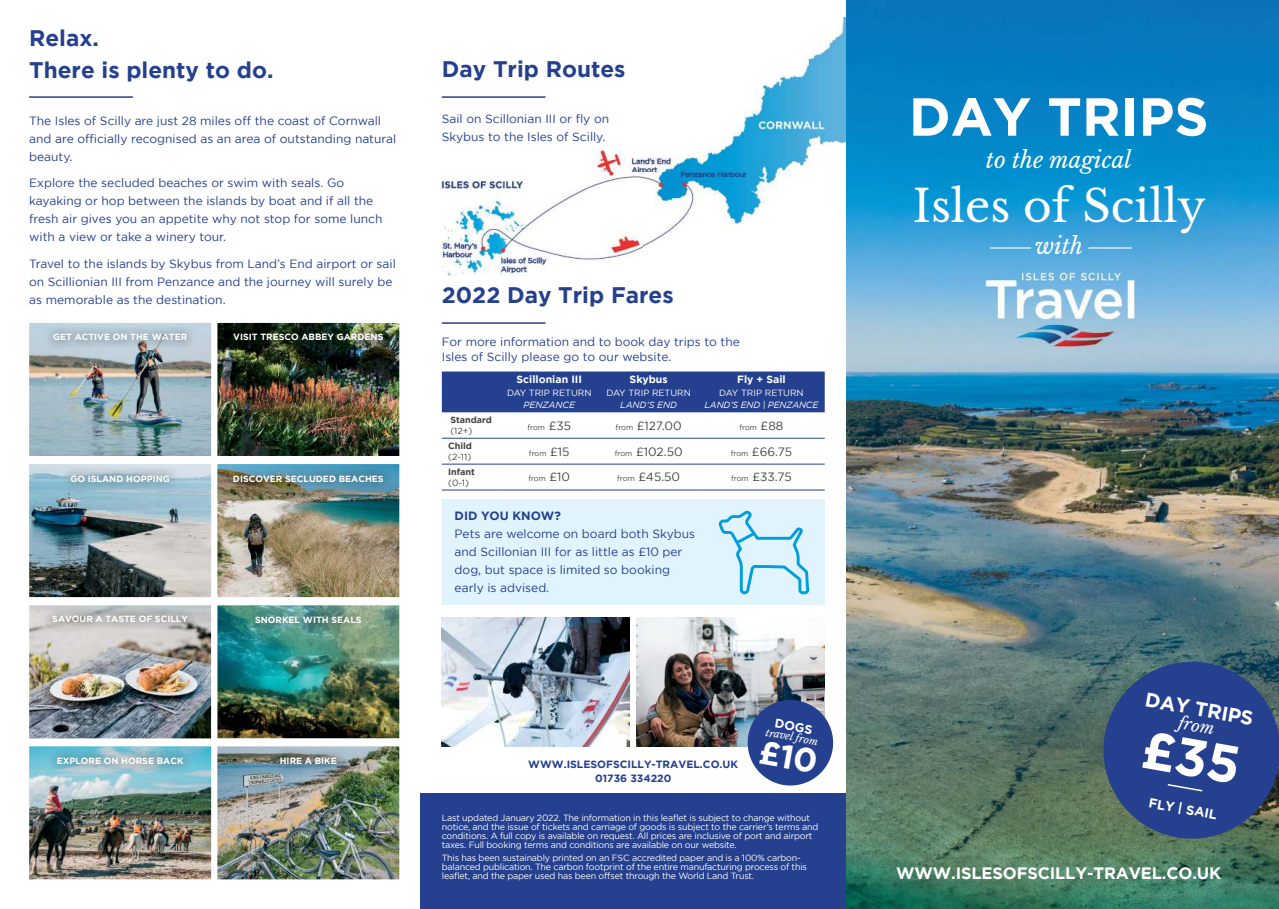
<style>
.page{position:relative;width:1279px;height:909px;background:#fff}
.page>*{position:absolute;margin:0;border:0;box-sizing:border-box;transform-origin:0 0}
.t1{font:700 53.4px "Gotham";color:#fff}
.t2{font:43.95px "Libre Baskerville";color:#fff}
.t3{font:700 22.5px/32.2px "Gotham";color:#24408e}
.t4{font:italic 22.5px "Libre Baskerville";color:#fff}
.t5{font:700 19.8px "Gotham";color:#fff}
.t6{font:700 16.5px "Gotham";letter-spacing:-.01em;color:#fff}
.t7{font:italic 16.5px "Libre Baskerville";color:#fff}
.t8{font:700 13.2px "Gotham";color:#fff}
.t9{font:700 12.45px "Gotham";color:#fff}
.t10{font:12px/18px "Gotham";color:#24408e}
.t11{font:12px "Gotham";color:#40463e}
.t12{font:700 12px "Gotham";color:#24408e}
.t13{font:700 10.5px/13.5px "Gotham";color:#24408e;text-align:center}
.t14{font:700 10.5px "Gotham";color:#fff}
.t15{font:italic 10.35px "Libre Baskerville";color:#fff}
.t16{font:9px/9px "Gotham";letter-spacing:-.02em;color:#fff}
.t17{font:700 9px "Gotham";color:#fff}
.t18{font:9px "Gotham";color:#fff}
.t19{font:italic 9px "Gotham";letter-spacing:-.005em;color:#fff}
.t20{font:700 9px "Gotham";color:#40463e}
.t21{font:9px "Gotham";color:#40463e}
.t22{font:7.5px "Gotham";color:#40463e}
.s1{font-size:12px}
.s2{font-size:7.5px}
</style>
<div class="page">
<img style="left:442px;top:18px;width:404px;height:257px">
<div style="left:420px;top:792px;width:426px;height:116px;background:#24408e"></div>
<div style="left:442px;top:371px;width:382px;height:41px;background:#24408e"></div>
<hr style="left:442px;top:438px;width:57px;height:1px;background:#24408e">
<hr style="left:499px;top:438px;width:100px;height:1px;background:#24408e">
<hr style="left:599px;top:438px;width:99px;height:1px;background:#24408e">
<hr style="left:698px;top:438px;width:126px;height:1px;background:#24408e">
<hr style="left:442px;top:463px;width:57px;height:1px;background:#24408e">
<hr style="left:499px;top:463px;width:100px;height:1px;background:#24408e">
<hr style="left:599px;top:463px;width:99px;height:1px;background:#24408e">
<hr style="left:698px;top:463px;width:126px;height:1px;background:#24408e">
<hr style="left:442px;top:489px;width:57px;height:1px;background:#24408e">
<hr style="left:499px;top:489px;width:100px;height:1px;background:#24408e">
<hr style="left:599px;top:489px;width:99px;height:1px;background:#24408e">
<hr style="left:698px;top:489px;width:126px;height:1px;background:#24408e">
<img style="left:217px;top:605px;width:182px;height:133px">
<img style="left:217px;top:323px;width:182px;height:133px">
<img style="left:846px;top:0;width:432px;height:908px">
<hr style="left:1088px;top:247px;width:43px;height:1px;background:#fff">
<img style="left:985px;top:273px;width:148px;height:73px">
<hr style="left:442px;top:96px;width:103px;height:2px;background:#24408e">
<hr style="left:442px;top:322px;width:103px;height:2px;background:#24408e">
<hr style="left:29px;top:96px;width:104px;height:2px;background:#24408e">
<img style="left:29px;top:323px;width:182px;height:133px">
<img style="left:217px;top:464px;width:182px;height:133px">
<img style="left:29px;top:605px;width:182px;height:133px">
<img style="left:217px;top:746px;width:182px;height:133px">
<img style="left:45px;top:324px;width:151px;height:25px">
<img style="left:225px;top:465px;width:167px;height:26px">
<img style="left:44px;top:606px;width:152px;height:25px">
<img style="left:271px;top:747px;width:74px;height:25px">
<img style="left:225px;top:324px;width:167px;height:25px">
<img style="left:29px;top:464px;width:182px;height:133px">
<img style="left:62px;top:465px;width:116px;height:26px">
<img style="left:246px;top:606px;width:124px;height:25px">
<img style="left:29px;top:746px;width:182px;height:133px">
<img style="left:48px;top:747px;width:144px;height:25px">
<hr style="left:989px;top:247px;width:42px;height:1px;background:#fff">
<img style="left:636px;top:617px;width:188px;height:129px">
<img style="left:442px;top:617px;width:188px;height:129px">
<div style="left:442px;top:499px;width:382px;height:105px;background:#e1f3fd"></div>
<svg style="left:718px;top:510px;width:92px;height:85px"></svg>
<svg style="left:1096px;top:654px;width:182px;height:191px;background:#314d80"></svg>
<svg style="left:744px;top:696px;width:90px;height:90px;background:#5369a2"></svg>
<h3 class="t3" style="left:29px;top:22px;width:246px">Relax.<br>There is plenty to do.</h3>
<p class="t10" style="left:29px;top:111px;width:368px">The Isles of Scilly are just 28 miles off the coast of Cornwall and are officially recognised as an area of outstanding natural beauty.</p>
<p class="t10" style="left:29px;top:175px;width:355px">Explore the secluded beaches or swim with seals. Go kayaking or hop between the islands by boat and if all the fresh air gives you an appetite why not stop for some lunch with a view or take a winery tour.</p>
<p class="t10" style="left:29px;top:254px;width:368px">Travel to the islands by Skybus from Land’s End airport or sail on Scillionian III from Penzance and the journey will surely be as memorable as the destination.</p>
<p class="t17" style="left:53px;top:333px;width:136px">GET ACTIVE ON THE WATER</p>
<p class="t17" style="left:233px;top:333px;width:152px">VISIT TRESCO ABBEY GARDENS</p>
<p class="t17" style="left:70px;top:474px;width:101px">GO ISLAND HOPPING</p>
<p class="t17" style="left:233px;top:474px;width:152px">DISCOVER SECLUDED BEACHES</p>
<p class="t17" style="left:52px;top:614px;width:137px">SAVOUR A TASTE OF SCILLY</p>
<p class="t17" style="left:255px;top:615px;width:108px">SNORKEL WITH SEALS</p>
<p class="t17" style="left:57px;top:756px;width:128px">EXPLORE ON HORSE BACK</p>
<p class="t17" style="left:280px;top:756px;width:59px">HIRE A BIKE</p>
<h3 class="t3" style="left:442px;top:53px;width:185px">Day Trip Routes</h3>
<p class="t10" style="left:442px;top:110px;width:169px">Sail on Scillonian III or fly on<br>Skybus to the Isles of Scilly.</p>
<h3 class="t3" style="left:442px;top:279px;width:233px">2022 Day Trip Fares</h3>
<p class="t10" style="left:442px;top:335px;width:299px;line-height:15px">For more information and to book day trips to the<br>Isles of Scilly please go to our website.</p>
<p class="t14" style="left:516px;top:375px;width:67px">Scillonian III</p>
<p class="t18" style="left:507px;top:389px;width:86px">DAY TRIP RETURN</p>
<p class="t19" style="left:523px;top:401px;width:53px">PENZANCE</p>
<p class="t14" style="left:629px;top:375px;width:40px">Skybus</p>
<p class="t18" style="left:606px;top:389px;width:86px">DAY TRIP RETURN</p>
<p class="t19" style="left:620px;top:401px;width:58px">LAND’S END</p>
<p class="t14" style="left:737px;top:375px;width:50px">Fly + Sail</p>
<p class="t18" style="left:719px;top:389px;width:86px">DAY TRIP RETURN</p>
<p class="t19" style="left:704px;top:401px;width:115px">LAND’S END | PENZANCE</p>
<p class="t20" style="left:450px;top:416px;width:43px">Standard</p>
<p class="t21" style="left:450px;top:427px;width:24px">(12+)</p>
<p class="t22" style="left:527px;top:424px;width:45px">from <span class="s1">£35</span></p>
<p class="t11" style="left:615px;top:420px;width:68px"><span class="s2">from</span> £127.00</p>
<p class="t22" style="left:739px;top:424px;width:46px">from <span class="s1">£88</span></p>
<p class="t20" style="left:448px;top:441px;width:25px">Child</p>
<p class="t21" style="left:448px;top:453px;width:25px">(2-11)</p>
<p class="t22" style="left:529px;top:450px;width:42px">from <span class="s1">£15</span></p>
<p class="t11" style="left:615px;top:446px;width:69px"><span class="s2">from</span> £102.50</p>
<p class="t11" style="left:730px;top:446px;width:63px"><span class="s2">from</span> £66.75</p>
<p class="t20" style="left:448px;top:467px;width:28px">Infant</p>
<p class="t21" style="left:448px;top:479px;width:22px">(0-1)</p>
<p class="t22" style="left:528px;top:476px;width:43px">from <span class="s1">£10</span></p>
<p class="t11" style="left:617px;top:472px;width:65px"><span class="s2">from</span> £45.50</p>
<p class="t11" style="left:731px;top:472px;width:62px"><span class="s2">from</span> £33.75</p>
<p class="t12" style="left:454px;top:510px;width:108px">DID YOU KNOW?</p>
<p class="t10" style="left:454px;top:525px;width:242px">Pets are welcome on board both Skybus and Scillonian III for as little as £10 per dog, but space is limited so booking early is advised.</p>
<p class="t13" style="left:528px;top:757px;width:211px">WWW.ISLESOFSCILLY-TRAVEL.CO.UK<br>01736 334220</p>
<p class="t9" style="left:776px;top:717px;width:39px;rotate:10deg">DOGS</p>
<p class="t15" style="left:766px;top:725px;width:55px;rotate:10deg">travel from</p>
<p class="t16" style="left:442px;top:812px;width:378px">Last updated January 2022. The information in this leaflet is subject to change without notice, and the issue of tickets and carriage of goods is subject to the carrier’s terms and conditions. A full copy is available on request. All prices are inclusive of port and airport taxes. Full booking terms and conditions are available on our website.</p>
<p class="t16" style="left:442px;top:853px;width:366px">This has been sustainably printed on an FSC accredited paper and is a 100% carbon&shy;balanced publication. The carbon footprint of the entire manufacturing process of this leaflet, and the paper used has been offset through the World Land Trust.</p>
<h1 class="t1" style="left:908px;top:93px;width:301px">DAY TRIPS</h1>
<h3 class="t4" style="left:985px;top:146px;width:147px">to the magical</h3>
<h2 class="t2" style="left:913px;top:179px;width:294px">Isles of Scilly</h2>
<h3 class="t4" style="left:1034px;top:232px;width:50px">with</h3>
<h3 class="t5" style="left:1146px;top:690px;width:111px;rotate:10deg">DAY TRIPS</h3>
<h3 class="t7" style="left:1180px;top:712px;width:37px;rotate:10deg">from</h3>
<p class="t8" style="left:1149px;top:796px;width:71px;rotate:10deg">FLY | SAIL</p>
<h3 class="t6" style="left:896px;top:865px;width:326px">WWW.ISLESOFSCILLY-TRAVEL.CO.UK</h3>
</div>
